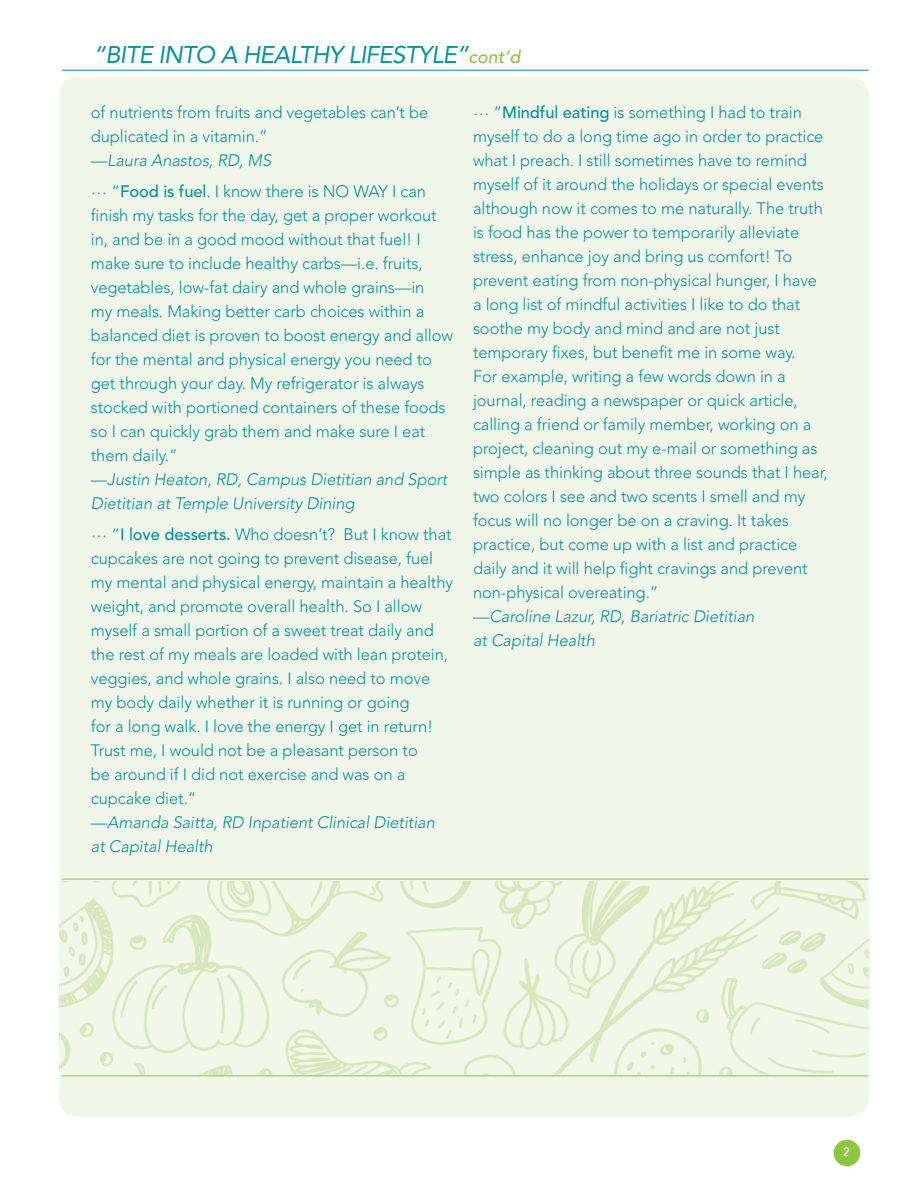
<style>
.page{position:relative;width:918px;height:1188px;background:#fff}
.page>*{position:absolute;margin:0;border:0;box-sizing:border-box;transform-origin:0 0}
.t1{font:italic 24px "Avenir LT Std";letter-spacing:-.025em;color:#00919f}
.t2{font:300 16.5px/24px "Avenir LT Std";letter-spacing:-.005em;color:#00919f}
.t3{font:500 12px "Avenir LT Std";color:#fff}
.s1{font-weight:500;font-size:18px;color:#8bc63e}
.s2{font-style:italic}
.s3{font-weight:500}
</style>
<div class="page">
<div style="left:834px;top:1140px;width:26px;height:26px;background:#8bc63e;border-radius:50%"></div>
<div style="left:59px;top:77px;width:810px;height:1040px;background:#f1f7e8;border-radius:18px"></div>
<hr style="left:62px;top:70px;width:807px;height:1px;background:#00919f">
<img style="left:59px;top:882px;width:810px;height:192px">
<hr style="left:62px;top:879px;width:807px;height:1px;background:#8bc63e">
<hr style="left:62px;top:1076px;width:807px;height:1px;background:#8bc63e">
<p class="t1" style="left:93px;top:41px;width:429px">“BITE INTO A HEALTHY LIFESTYLE”<span class="s1">cont’d</span></p>
<p class="t2" style="left:91px;top:101px;width:339px">of nutrients from fruits and vegetables can’t be duplicated in a vitamin.”<br>—<span class="s2">Laura Anastos, RD, MS</span></p>
<p class="t2" style="left:91px;top:179px;width:364px">… “<span class="s3">Food is fuel</span>. I know there is NO WAY I can finish my tasks for the day, get a proper workout in, and be in a good mood without that fuel! I make sure to include healthy carbs—i.e. fruits, vegetables, low-fat dairy and whole grains—in<br>my meals. Making better carb choices within a balanced diet is proven to boost energy and allow for the mental and physical energy you need to get through your day. My refrigerator is always stocked with portioned containers of these foods so I can quickly grab them and make sure I eat them daily.”<br>—<span class="s2">Justin Heaton, RD, Campus Dietitian and Sport Dietitian at Temple University Dining</span></p>
<p class="t2" style="left:91px;top:522px;width:364px">… “<span class="s3">I love desserts.</span> Who doesn’t? But I know that cupcakes are not going to prevent disease, fuel my mental and physical energy, maintain a healthy weight, and promote overall health. So I allow myself a small portion of a sweet treat daily and the rest of my meals are loaded with lean protein, veggies, and whole grains. I also need to move my body daily whether it is running or going<br>for a long walk. I love the energy I get in return!<br>Trust me, I would not be a pleasant person to<br>be around if I did not exercise and was on a cupcake diet.”<br>—<span class="s2">Amanda Saitta, RD Inpatient Clinical Dietitian<br>at Capital Health</span></p>
<p class="t2" style="left:473px;top:101px;width:356px">… “<span class="s3">Mindful eating</span> is something I had to train myself to do a long time ago in order to practice what I preach. I still sometimes have to remind myself of it around the holidays or special events although now it comes to me naturally. The truth is food has the power to temporarily alleviate stress, enhance joy and bring us comfort! To prevent eating from non-physical hunger, I have a long list of mindful activities I like to do that soothe my body and mind and are not just temporary fixes, but benefit me in some way.<br>For example, writing a few words down in a journal, reading a newspaper or quick article, calling a friend or family member, working on a project, cleaning out my e-mail or something as simple as thinking about three sounds that I hear, two colors I see and two scents I smell and my focus will no longer be on a craving. It takes practice, but come up with a list and practice daily and it will help fight cravings and prevent non-physical overeating.”<br>—<span class="s2">Caroline Lazur, RD, Bariatric Dietitian<br>at Capital Health</span></p>
<p class="t3" style="left:843px;top:1145px;width:8px">2</p>
</div>
